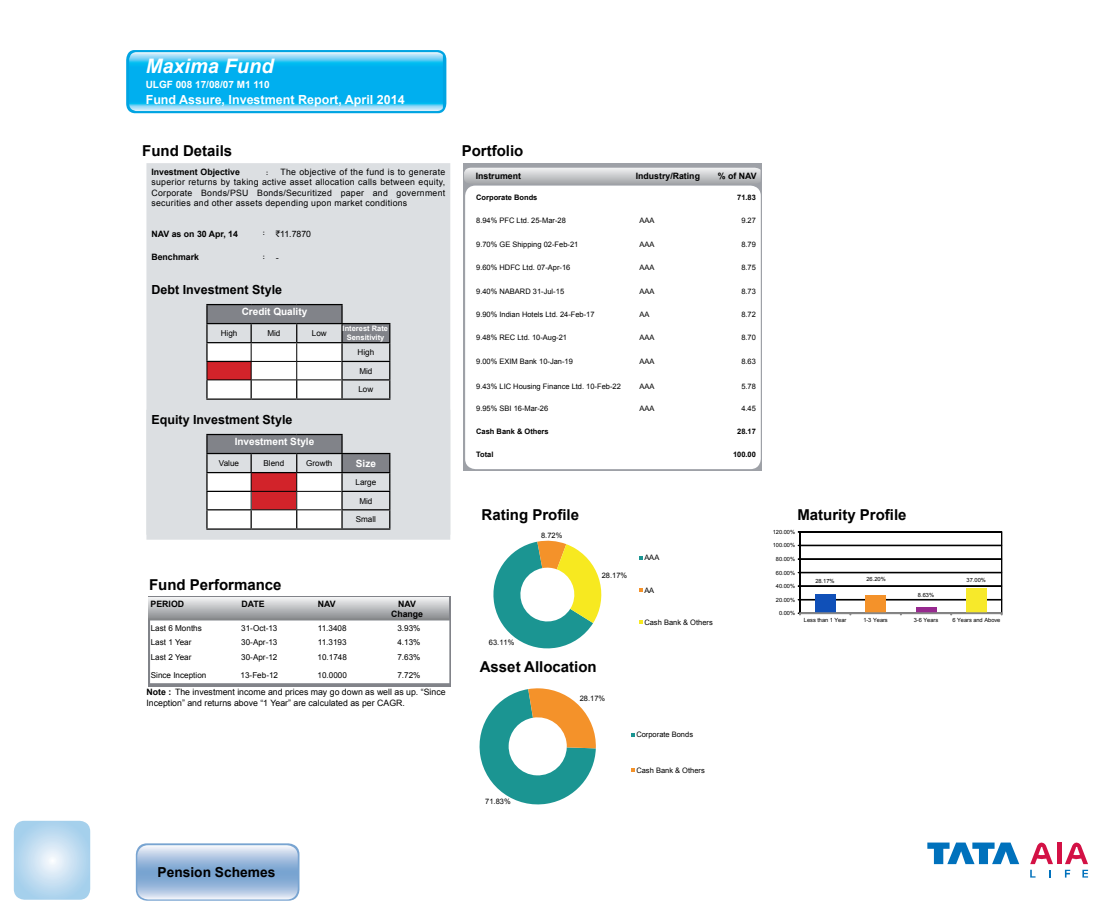
<style>
.page{position:relative;width:1099px;height:922px;background:#fff}
.page>*{position:absolute;margin:0;border:0;box-sizing:border-box;transform-origin:0 0}
.t1{font:italic 700 20px "Arial";color:#fff}
.t2{font:700 15px "Arial";color:#000}
.t3{font:700 13.75px "Arial";color:#000}
.t4{font:700 12.5px "Arial";color:#000}
.t5{font:700 12.5px "Arial";color:#fff}
.t6{font:700 10px "Arial";color:#fff}
.t7{font:8.75px/10.5px "Arial";color:#000;text-align:justify}
.t8{font:700 8.75px/10.5px "Arial";color:#000;text-align:center}
.t9{font:8.12px "Arial";color:#000}
.t10{font:7.5px "Arial";color:#000}
.t11{font:700 7.5px "Arial";color:#000}
.t12{font:700 7.5px/9px "Arial";color:#fff;text-align:center}
.t13{font:700 6.25px "Arial";color:#000}
.t14{font:5.75px "Arial";letter-spacing:-.005em;color:#000}
.s1{font-family:"Rupee Foradian"}
.s2{font-family:"Rupee Foradian";font-weight:400;font-size:8.75px}
.s3{font-weight:700}
</style>
<div class="page">
<div style="left:136px;top:843px;width:163px;height:57px;background:#78a4d1;border-radius:11px"></div>
<svg style="left:137px;top:845px;width:161px;height:54px"></svg>
<svg style="left:14px;top:820px;width:76px;height:79px;background:#bddbf0"></svg>
<svg style="left:1030px;top:842px;width:22px;height:21px"></svg>
<svg style="left:1065px;top:842px;width:23px;height:21px"></svg>
<div style="left:1056px;top:842px;width:5px;height:21px;background:#d31145"></div>
<svg style="left:1030px;top:869px;width:5px;height:8px"></svg>
<svg style="left:1064px;top:869px;width:6px;height:8px"></svg>
<svg style="left:1082px;top:869px;width:6px;height:8px"></svg>
<svg style="left:927px;top:842px;width:92px;height:21px"></svg>
<svg style="left:126px;top:50px;width:320px;height:63px;background:#0da8e3"></svg>
<img style="left:129px;top:52px;width:314px;height:59px">
<svg style="left:493px;top:540px;width:109px;height:108px"></svg>
<svg style="left:639px;top:556px;width:4px;height:3px"></svg>
<svg style="left:639px;top:588px;width:4px;height:3px"></svg>
<svg style="left:639px;top:620px;width:4px;height:4px"></svg>
<svg style="left:479px;top:688px;width:117px;height:117px"></svg>
<svg style="left:631px;top:733px;width:4px;height:3px"></svg>
<svg style="left:631px;top:768px;width:4px;height:4px"></svg>
<svg style="left:798px;top:531px;width:204px;height:83px"></svg>
<div style="left:463px;top:163px;width:299px;height:307px;background:linear-gradient(to right,#aaacb2,#abaeb3)"></div>
<div style="left:465px;top:185px;width:295px;height:284px;background:#fff;border-radius:10px"></div>
<img style="left:464px;top:168px;width:296px;height:16px">
<div style="left:146px;top:163px;width:304px;height:376px;background:#dcdfe2"></div>
<svg style="left:206px;top:304px;width:184px;height:95px"></svg>
<hr style="left:206px;top:398px;width:45px;height:1px;background:#000">
<svg style="left:146px;top:409px;width:304px;height:125px;background:#cecacc"></svg>
<hr style="left:206px;top:528px;width:45px;height:1px;background:#000">
<svg style="left:148px;top:596px;width:302px;height:91px;background:#87898e"></svg>
<svg style="left:150px;top:620px;width:299px;height:63px"></svg>
<img style="left:149px;top:597px;width:299px;height:21px">
<h1 class="t1" style="left:146px;top:53px;width:129px">Maxima Fund</h1>
<h3 class="t6" style="left:146px;top:78px;width:125px">ULGF 008 17/08/07 M1 110</h3>
<h3 class="t5" style="left:146px;top:92px;width:260px">Fund Assure, Investment Report, April 2014</h3>
<h2 class="t2" style="left:142px;top:141px;width:92px">Fund Details</h2>
<h2 class="t2" style="left:462px;top:141px;width:63px">Portfolio</h2>
<p class="t7" style="left:151px;top:166px;width:295px;text-indent:129px">The objective of the fund is to generate superior returns by taking active asset allocation calls between equity, Corporate Bonds/PSU Bonds/Securitized paper and government securities and other assets depending upon market conditions</p>
<p class="t8" style="left:151px;top:228px;width:88px">NAV as on 30 Apr, 14</p>
<p class="t7" style="left:263px;top:228px;width:50px"><sup>:</sup> <span class="s1">`</span>11.7870</p>
<p class="t8" style="left:151px;top:252px;width:49px">Benchmark</p>
<p class="t13" style="left:263px;top:252px;width:18px">: <span class="s2">-</span></p>
<h3 class="t4" style="left:151px;top:281px;width:132px">Debt Investment Style</h3>
<h3 class="t6" style="left:242px;top:305px;width:67px">Credit Quality</h3>
<p class="t9" style="left:221px;top:328px;width:18px">High</p>
<p class="t9" style="left:267px;top:328px;width:15px">Mid</p>
<p class="t9" style="left:312px;top:328px;width:16px">Low</p>
<p class="t12" style="left:342px;top:324px;width:47px">Interest Rate<br>Sensitivity</p>
<p class="t9" style="left:357px;top:347px;width:18px">High</p>
<p class="t9" style="left:359px;top:365px;width:15px">Mid</p>
<p class="t9" style="left:358px;top:384px;width:16px">Low</p>
<h3 class="t4" style="left:151px;top:411px;width:143px">Equity Investment Style</h3>
<h3 class="t6" style="left:235px;top:435px;width:81px">Investment Style</h3>
<p class="t9" style="left:219px;top:457px;width:22px">Value</p>
<p class="t9" style="left:263px;top:457px;width:22px">Blend</p>
<p class="t9" style="left:306px;top:457px;width:28px">Growth</p>
<h3 class="t6" style="left:356px;top:456px;width:22px">Size</h3>
<p class="t9" style="left:355px;top:476px;width:22px">Large</p>
<p class="t9" style="left:359px;top:495px;width:15px">Mid</p>
<p class="t9" style="left:356px;top:514px;width:22px">Small</p>
<p class="t8" style="left:151px;top:166px;width:90px">Investment Objective</p>
<p class="t13" style="left:266px;top:168px;width:4px">:</p>
<h2 class="t2" style="left:149px;top:574px;width:134px">Fund Performance</h2>
<p class="t8" style="left:151px;top:598px;width:35px">PERIOD</p>
<p class="t8" style="left:241px;top:598px;width:25px">DATE</p>
<p class="t8" style="left:318px;top:598px;width:19px">NAV</p>
<p class="t8" style="left:391px;top:598px;width:34px">NAV<br>Change</p>
<p class="t9" style="left:151px;top:622px;width:53px">Last 6 Months</p>
<p class="t9" style="left:241px;top:622px;width:38px">31-Oct-13</p>
<p class="t9" style="left:318px;top:622px;width:30px">11.3408</p>
<p class="t9" style="left:397px;top:622px;width:25px">3.93%</p>
<p class="t9" style="left:151px;top:636px;width:42px">Last 1 Year</p>
<p class="t9" style="left:241px;top:636px;width:38px">30-Apr-13</p>
<p class="t9" style="left:318px;top:636px;width:30px">11.3193</p>
<p class="t9" style="left:397px;top:636px;width:25px">4.13%</p>
<p class="t9" style="left:151px;top:652px;width:42px">Last 2 Year</p>
<p class="t9" style="left:241px;top:652px;width:38px">30-Apr-12</p>
<p class="t9" style="left:317px;top:652px;width:31px">10.1748</p>
<p class="t9" style="left:397px;top:652px;width:25px">7.63%</p>
<p class="t9" style="left:151px;top:669px;width:57px">Since Inception</p>
<p class="t9" style="left:240px;top:669px;width:39px">13-Feb-12</p>
<p class="t9" style="left:317px;top:669px;width:31px">10.0000</p>
<p class="t9" style="left:397px;top:669px;width:25px">7.72%</p>
<p class="t7" style="left:146px;top:687px;width:300px"><span class="s3">Note :</span> The investment income and prices may go down as well as up. “Since<br>Inception” and returns above “1 Year” are calculated as per CAGR.</p>
<h3 class="t3" style="left:158px;top:862px;width:119px">Pension Schemes</h3>
<p class="t8" style="left:476px;top:171px;width:47px">Instrument</p>
<p class="t8" style="left:635px;top:171px;width:66px">Industry/Rating</p>
<p class="t8" style="left:717px;top:171px;width:40px">% of NAV</p>
<p class="t11" style="left:476px;top:192px;width:63px">Corporate Bonds</p>
<p class="t11" style="left:737px;top:192px;width:20px">71.83</p>
<p class="t10" style="left:476px;top:216px;width:91px">8.94% PFC Ltd. 25-Mar-28</p>
<p class="t10" style="left:639px;top:216px;width:17px">AAA</p>
<p class="t10" style="left:741px;top:216px;width:16px">9.27</p>
<p class="t10" style="left:476px;top:239px;width:104px">9.70% GE Shipping 02-Feb-21</p>
<p class="t10" style="left:639px;top:239px;width:17px">AAA</p>
<p class="t10" style="left:741px;top:239px;width:16px">8.79</p>
<p class="t10" style="left:476px;top:262px;width:96px">9.60% HDFC Ltd. 07-Apr-16</p>
<p class="t10" style="left:639px;top:262px;width:17px">AAA</p>
<p class="t10" style="left:741px;top:262px;width:16px">8.75</p>
<p class="t10" style="left:476px;top:286px;width:89px">9.40% NABARD 31-Jul-15</p>
<p class="t10" style="left:639px;top:286px;width:17px">AAA</p>
<p class="t10" style="left:741px;top:286px;width:16px">8.73</p>
<p class="t10" style="left:476px;top:309px;width:120px">9.90% Indian Hotels Ltd. 24-Feb-17</p>
<p class="t10" style="left:639px;top:309px;width:12px">AA</p>
<p class="t10" style="left:741px;top:309px;width:16px">8.72</p>
<p class="t10" style="left:476px;top:333px;width:92px">9.48% REC Ltd. 10-Aug-21</p>
<p class="t10" style="left:639px;top:333px;width:17px">AAA</p>
<p class="t10" style="left:741px;top:333px;width:16px">8.70</p>
<p class="t10" style="left:476px;top:356px;width:98px">9.00% EXIM Bank 10-Jan-19</p>
<p class="t10" style="left:639px;top:356px;width:17px">AAA</p>
<p class="t10" style="left:741px;top:356px;width:16px">8.63</p>
<p class="t10" style="left:476px;top:382px;width:146px">9.43% LIC Housing Finance Ltd. 10-Feb-22</p>
<p class="t10" style="left:639px;top:382px;width:17px">AAA</p>
<p class="t10" style="left:741px;top:382px;width:16px">5.78</p>
<p class="t10" style="left:476px;top:403px;width:74px">9.95% SBI 16-Mar-26</p>
<p class="t10" style="left:639px;top:403px;width:17px">AAA</p>
<p class="t10" style="left:741px;top:403px;width:16px">4.45</p>
<p class="t11" style="left:476px;top:426px;width:74px">Cash Bank &amp; Others</p>
<p class="t11" style="left:737px;top:426px;width:20px">28.17</p>
<p class="t11" style="left:476px;top:450px;width:19px">Total</p>
<p class="t11" style="left:733px;top:450px;width:24px">100.00</p>
<h2 class="t2" style="left:481px;top:504px;width:99px">Rating Profile</h2>
<h2 class="t2" style="left:797px;top:504px;width:111px">Maturity Profile</h2>
<p class="t10" style="left:541px;top:530px;width:23px">8.72%</p>
<p class="t10" style="left:489px;top:637px;width:27px">63.11%</p>
<p class="t10" style="left:601px;top:570px;width:27px">28.17%</p>
<h2 class="t2" style="left:480px;top:656px;width:118px">Asset Allocation</h2>
<p class="t10" style="left:579px;top:693px;width:27px">28.17%</p>
<p class="t10" style="left:644px;top:552px;width:17px">AAA</p>
<p class="t10" style="left:644px;top:584px;width:11px">AA</p>
<p class="t10" style="left:644px;top:617px;width:70px">Cash Bank &amp; Others</p>
<p class="t10" style="left:485px;top:795px;width:27px">71.83%</p>
<p class="t10" style="left:636px;top:729px;width:58px">Corporate Bonds</p>
<p class="t10" style="left:636px;top:765px;width:70px">Cash Bank &amp; Others</p>
<p class="t14" style="left:772px;top:528px;width:24px">120.00%</p>
<p class="t14" style="left:772px;top:541px;width:24px">100.00%</p>
<p class="t14" style="left:776px;top:555px;width:21px">80.00%</p>
<p class="t14" style="left:776px;top:568px;width:21px">60.00%</p>
<p class="t14" style="left:776px;top:582px;width:21px">40.00%</p>
<p class="t14" style="left:776px;top:595px;width:21px">20.00%</p>
<p class="t14" style="left:779px;top:609px;width:18px">0.00%</p>
<p class="t14" style="left:815px;top:577px;width:21px">28.17%</p>
<p class="t14" style="left:866px;top:575px;width:21px">26.20%</p>
<p class="t14" style="left:917px;top:591px;width:18px">8.63%</p>
<p class="t14" style="left:966px;top:575px;width:21px">37.00%</p>
<p class="t14" style="left:803px;top:616px;width:44px">Less than 1 Year</p>
<p class="t14" style="left:863px;top:616px;width:26px">1-3 Years</p>
<p class="t14" style="left:913px;top:616px;width:26px">3-6 Years</p>
<p class="t14" style="left:952px;top:616px;width:49px">6 Years and Above</p>
</div>
